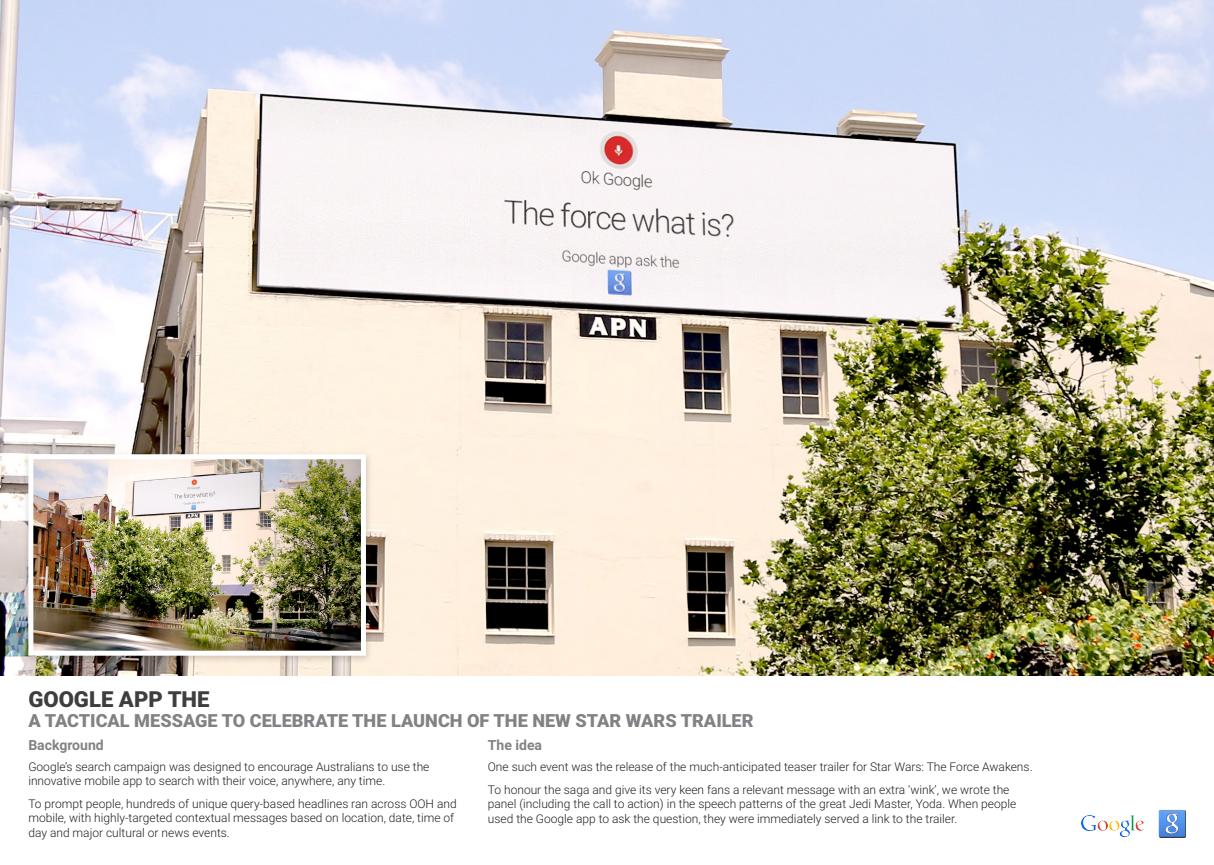
<style>
.page{position:relative;width:1214px;height:865px;background:#fff}
.page>*{position:absolute;margin:0;border:0;box-sizing:border-box;transform-origin:0 0}
.t1{font:900 22.1px "Roboto";color:#3e3e3f}
.t2{font:900 18.1px "Roboto";color:#808285}
.t3{font:700 14px "Roboto";color:#808285}
.t4{font:300 12px/14.4px "Roboto";color:#231f20}
</style>
<div class="page">
<img style="left:0;top:0;width:1213px;height:675px">
<div style="left:23px;top:450px;width:349px;height:214px;background:#231f20;opacity:.2"></div>
<img style="left:34px;top:460px;width:326px;height:189px">
<div style="left:28px;top:454px;width:338px;height:201px;border:5px solid #fff"></div>
<img style="left:1159px;top:810px;width:27px;height:28px">
<svg style="left:1158px;top:809px;width:27px;height:27px"></svg>
<img style="left:1081px;top:815px;width:63px;height:21px">
<p class="t1" style="left:28px;top:683px;width:183px">GOOGLE APP THE</p>
<p class="t2" style="left:28px;top:707px;width:726px">A TACTICAL MESSAGE TO CELEBRATE THE LAUNCH OF THE NEW STAR WARS TRAILER</p>
<p class="t3" style="left:28px;top:735px;width:77px">Background</p>
<p class="t4" style="left:28px;top:758px;width:402px">Google’s search campaign was designed to encourage Australians to use the innovative mobile app to search with their voice, anywhere, any time.</p>
<p class="t4" style="left:28px;top:796px;width:430px">To prompt people, hundreds of unique query-based headlines ran across OOH and mobile, with highly-targeted contextual messages based on location, date, time of day and major cultural or news events.</p>
<p class="t3" style="left:488px;top:735px;width:56px">The idea</p>
<p class="t4" style="left:488px;top:758px;width:546px">One such event was the release of the much-anticipated teaser trailer for Star Wars: The Force Awakens.</p>
<p class="t4" style="left:488px;top:782px;width:530px">To honour the saga and give its very keen fans a relevant message with an extra ‘wink’, we wrote the panel (including the call to action) in the speech patterns of the great Jedi Master, Yoda. When people used the Google app to ask the question, they were immediately served a link to the trailer.</p>
</div>
